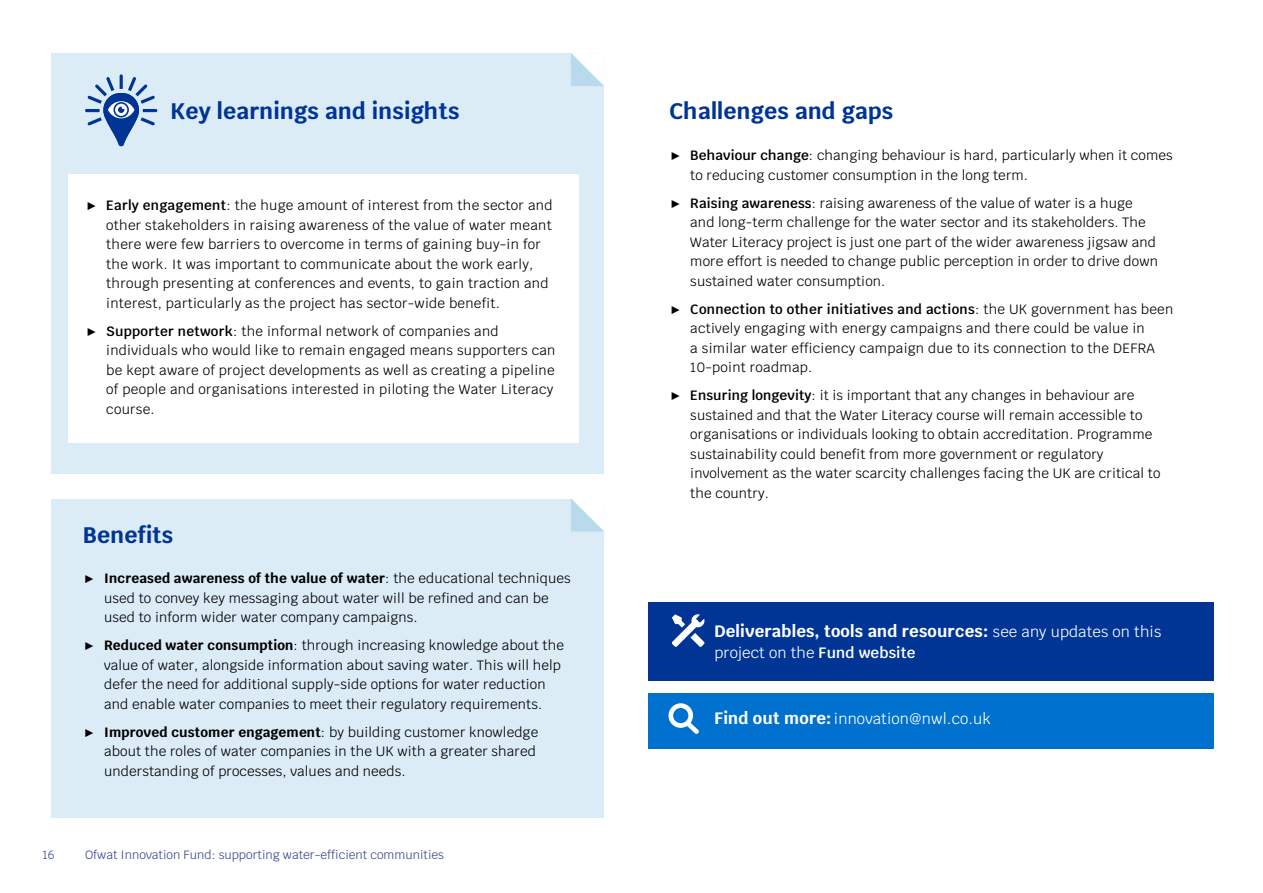
<style>
.page{position:relative;width:1263px;height:893px;background:#fff}
.page>*{position:absolute;margin:0;border:0;box-sizing:border-box;transform-origin:0 0}
.Header_1{font:700 22.5px "Krub";letter-spacing:.01em;color:#003595}
.Header_3{font:700 16.5px "Krub";letter-spacing:.01em;color:#fff}
.Header_3-2{font:15px "Krub";letter-spacing:.01em;color:#fff}
.t1{font:13.5px/19.5px "Krub";letter-spacing:.01em;color:#000}
.t2{font:12px "Krub";color:#3e4898}
.s1{font-weight:600}
.s2{font-weight:700}
.s3{font-weight:400;font-size:15px}
.s4{font-weight:700;font-size:16.5px}
</style>
<div class="page">
<div style="left:51px;top:53px;width:553px;height:421px;background:#dcecf6"></div>
<div style="left:68px;top:174px;width:510px;height:269px;background:#fff"></div>
<svg style="left:85px;top:74px;width:72px;height:72px"></svg>
<svg style="left:571px;top:53px;width:33px;height:33px"></svg>
<div style="left:648px;top:693px;width:566px;height:55px;background:#0071ce"></div>
<div style="left:648px;top:602px;width:566px;height:79px;background:#003595"></div>
<svg style="left:672px;top:614px;width:33px;height:33px"></svg>
<div style="left:51px;top:499px;width:553px;height:318px;background:#dcecf6"></div>
<svg style="left:571px;top:499px;width:33px;height:33px"></svg>
<svg style="left:668px;top:703px;width:31px;height:31px"></svg>
<h1 class="Header_1" style="left:170px;top:98px;width:291px">Key learnings and insights</h1>
<p class="t1" style="left:106px;top:196px;width:448px;text-indent:-21px">▶ <span class="s1">Early engagement</span>: the huge amount of interest from the sector and other stakeholders in raising awareness of the value of water meant there were few barriers to overcome in terms of gaining buy-in for the work. It was important to communicate about the work early, through presenting at conferences and events, to gain traction and interest, particularly as the project has sector-wide benefit.</p>
<p class="t1" style="left:106px;top:321px;width:451px;text-indent:-21px">▶ <span class="s1">Supporter network</span>: the informal network of companies and individuals who would like to remain engaged means supporters can be kept aware of project developments as well as creating a pipeline of people and organisations interested in piloting the Water Literacy course.</p>
<h1 class="Header_1" style="left:83px;top:522px;width:92px">Benefits</h1>
<p class="t1" style="left:104px;top:569px;width:468px;text-indent:-21px">▶ <span class="s2">Increased awareness of the value of water</span>: the educational techniques used to convey key messaging about water will be refined and can be used to inform wider water company campaigns.</p>
<p class="t1" style="left:104px;top:636px;width:461px;text-indent:-21px">▶ <span class="s2">Reduced water consumption</span>: through increasing knowledge about the value of water, alongside information about saving water. This will help defer the need for additional supply-side options for water reduction and enable water companies to meet their regulatory requirements.</p>
<p class="t1" style="left:104px;top:722px;width:435px;text-indent:-21px">▶ <span class="s2">Improved customer engagement</span>: by building customer knowledge about the roles of water companies in the UK with a greater shared understanding of processes, values and needs.</p>
<p class="t2" style="left:43px;top:844px;width:14px">16</p>
<p class="t2" style="left:85px;top:844px;width:361px">Ofwat Innovation Fund: supporting water-efficient communities</p>
<h1 class="Header_1" style="left:669px;top:98px;width:226px">Challenges and gaps</h1>
<p class="t1" style="left:690px;top:146px;width:484px;text-indent:-21px">▶ <span class="s1">Behaviour change</span>: changing behaviour is hard, particularly when it comes to reducing customer consumption in the long term.</p>
<p class="t1" style="left:690px;top:193px;width:469px;text-indent:-21px">▶ <span class="s1">Raising awareness</span>: raising awareness of the value of water is a huge and long-term challenge for the water sector and its stakeholders. The Water Literacy project is just one part of the wider awareness jigsaw and more effort is needed to change public perception in order to drive down sustained water consumption.</p>
<p class="t1" style="left:690px;top:299px;width:484px;text-indent:-21px">▶ <span class="s1">Connection to other initiatives and actions</span>: the UK government has been actively engaging with energy campaigns and there could be value in<br>a similar water efficiency campaign due to its connection to the DEFRA 10-point roadmap.</p>
<p class="t1" style="left:690px;top:386px;width:472px;text-indent:-21px">▶ <span class="s1">Ensuring longevity</span>: it is important that any changes in behaviour are sustained and that the Water Literacy course will remain accessible to organisations or individuals looking to obtain accreditation. Programme sustainability could benefit from more government or regulatory involvement as the water scarcity challenges facing the UK are critical to the country.</p>
<h3 class="Header_3" style="left:714px;top:622px;width:448px">Deliverables, tools and resources: <span class="s3">see any updates on this</span></h3>
<h3 class="Header_3-2" style="left:714px;top:640px;width:202px">project on the <span class="s1">Fund website</span></h3>
<h3 class="Header_3-2" style="left:714px;top:706px;width:278px"><span class="s4">Find out more:</span>innovation@nwl.co.uk</h3>
</div>
